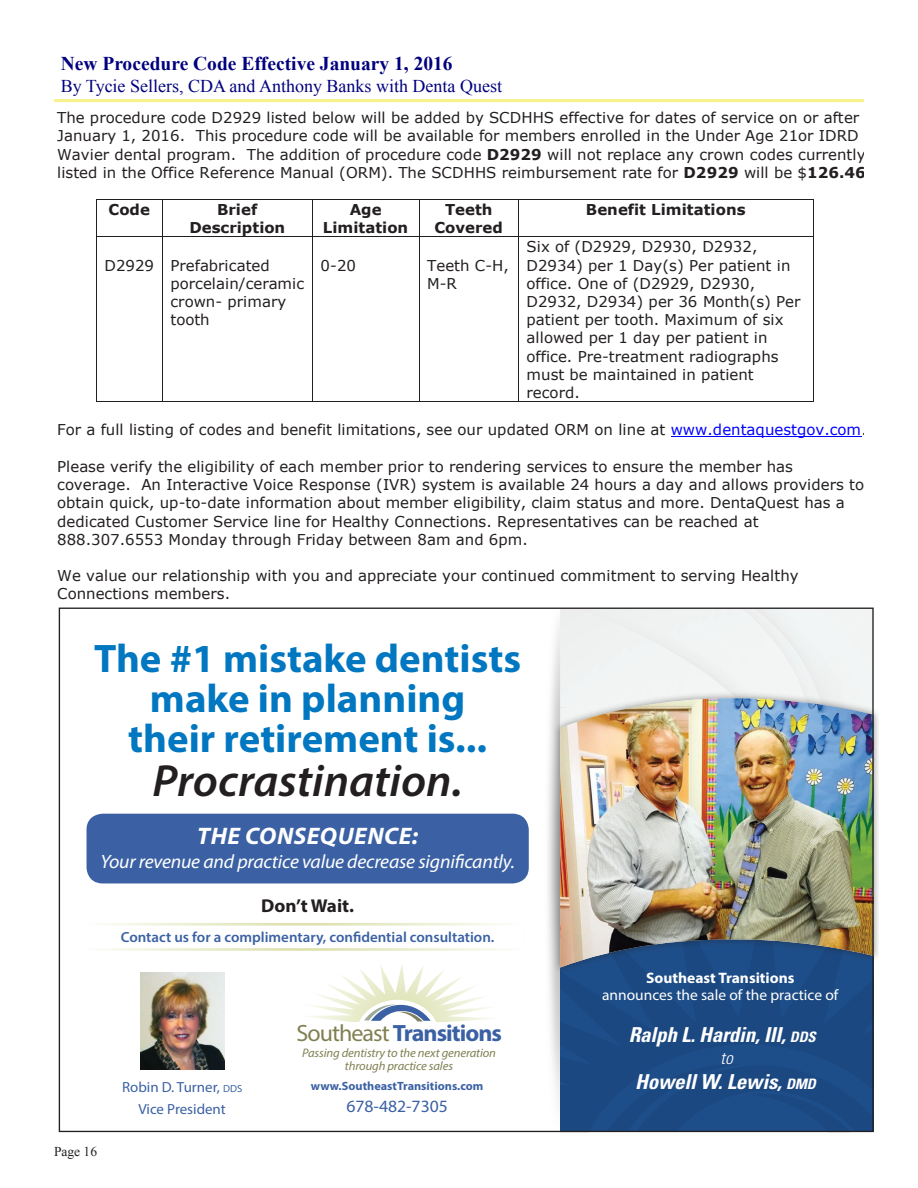
<style>
.page{position:relative;width:918px;height:1188px;background:#fff}
.page>*{position:absolute;margin:0;border:0;box-sizing:border-box;transform-origin:0 0}
.t1{font:italic 600 45.3px "Myriad Pro";color:#231f20}
.t2{font:700 39.9px/39.9px "Myriad Pro";color:#0077c0;text-align:center}
.t3{font:italic 700 24px "Myriad Pro";letter-spacing:.02em;color:#fff}
.t4{font:700 23.55px "Myriad Pro";letter-spacing:-.04em;color:#3b61a4}
.t5{font:italic 700 condensed 20.55px "Univers";letter-spacing:-.01em;color:#fff}
.t6{font:700 19.5px "Times New Roman";color:#00007e}
.t7{font:italic 19.35px "Myriad Pro";letter-spacing:-.01em;color:#fff}
.t8{font:700 18.6px "Myriad Pro";color:#231f20}
.t9{font:18px "Times New Roman";color:#00007e}
.t10{font:17.25px "Myriad Pro";color:#3b61a4}
.t11{font:italic 300 condensed 17.25px "Univers";color:#fff}
.t12{font:15.15px/16.5px "Myriad Pro";color:#fff;text-align:center}
.t13{font:15px/18.3px "Verdana";color:#231f20}
.t14{font:700 15px/18.1px "Verdana";color:#231f20;text-align:center}
.t15{font:600 14.7px "Myriad Pro";color:#3b61a4}
.t16{font:14.7px/21.3px "Myriad Pro";color:#3b61a4;text-align:center}
.t17{font:13.5px "Times New Roman";color:#231f20}
.t18{font:italic 12.3px/12.3px "Myriad Pro";letter-spacing:-.01em;color:#818053;text-align:center}
.t19{font:700 12px "Myriad Pro";color:#3b61a4}
.s1{font-weight:700}
.s2{color:#00f}
.s3{font-size:10.2px}
.s4{font-weight:400;color:#818053}
.s5{font-size:14.4px}
</style>
<div class="page">
<img style="left:543px;top:607px;width:36px;height:495px">
<div style="left:813px;top:648px;width:59px;height:43px;background:#f1f4f4"></div>
<div style="left:753px;top:610px;width:81px;height:72px;background:#f1f4f3"></div>
<svg style="left:560px;top:974px;width:312px;height:156px;background:#1c4a83"></svg>
<div style="left:553px;top:691px;width:325px;height:283px;background:#231f20;opacity:.45"></div>
<img style="left:560px;top:698px;width:312px;height:270px">
<svg style="left:307px;top:964px;width:187px;height:58px"></svg>
<div style="left:87px;top:814px;width:442px;height:69px;background:#3b61a4;border-radius:16px"></div>
<div style="left:81px;top:923px;width:444px;height:28px;border:3px solid #fff"></div>
<img style="left:141px;top:973px;width:83px;height:96px">
<hr style="left:54px;top:99px;width:810px;height:3px;background:#f7f28a">
<hr style="left:97px;top:199px;width:65px;height:1px;background:#231f20">
<hr style="left:163px;top:199px;width:149px;height:1px;background:#231f20">
<hr style="left:313px;top:199px;width:106px;height:1px;background:#231f20">
<hr style="left:419px;top:199px;width:99px;height:1px;background:#231f20">
<hr style="left:519px;top:199px;width:294px;height:1px;background:#231f20">
<hr style="left:96px;top:200px;width:1px;height:36px;background:#231f20">
<hr style="left:162px;top:200px;width:1px;height:36px;background:#231f20">
<hr style="left:312px;top:200px;width:1px;height:36px;background:#231f20">
<hr style="left:419px;top:200px;width:1px;height:36px;background:#231f20">
<hr style="left:518px;top:200px;width:1px;height:36px;background:#231f20">
<hr style="left:813px;top:200px;width:1px;height:36px;background:#231f20">
<hr style="left:97px;top:236px;width:65px;height:1px;background:#231f20">
<hr style="left:163px;top:236px;width:149px;height:1px;background:#231f20">
<hr style="left:313px;top:236px;width:106px;height:1px;background:#231f20">
<hr style="left:419px;top:236px;width:99px;height:1px;background:#231f20">
<hr style="left:519px;top:236px;width:294px;height:1px;background:#231f20">
<hr style="left:96px;top:237px;width:1px;height:164px;background:#231f20">
<hr style="left:97px;top:401px;width:65px;height:1px;background:#231f20">
<hr style="left:162px;top:237px;width:1px;height:164px;background:#231f20">
<hr style="left:163px;top:401px;width:149px;height:1px;background:#231f20">
<hr style="left:312px;top:237px;width:1px;height:164px;background:#231f20">
<hr style="left:313px;top:401px;width:106px;height:1px;background:#231f20">
<hr style="left:419px;top:237px;width:1px;height:164px;background:#231f20">
<hr style="left:419px;top:401px;width:99px;height:1px;background:#231f20">
<hr style="left:518px;top:237px;width:1px;height:164px;background:#231f20">
<hr style="left:519px;top:401px;width:294px;height:1px;background:#231f20">
<hr style="left:813px;top:237px;width:1px;height:164px;background:#231f20">
<hr style="left:671px;top:437px;width:190px;height:1px;background:#00f">
<p class="t6" style="left:61px;top:50px;width:393px">New Procedure Code Effective January 1, 2016</p>
<p class="t9" style="left:61px;top:74px;width:443px">By Tycie Sellers, CDA and Anthony Banks with Denta Quest</p>
<p class="t13" style="left:57px;top:108px;width:810px">The procedure code D2929 listed below will be added by SCDHHS effective for dates of service on or after January 1, 2016. This procedure code will be available for members enrolled in the Under Age 21or IDRD Wavier dental program. The addition of procedure code <span class="s1">D2929</span> will not replace any crown codes currently listed in the Office Reference Manual (ORM). The SCDHHS reimbursement rate for <span class="s1">D2929</span> will be $<span class="s1">126.46</span></p>
<p class="t14" style="left:109px;top:200px;width:43px">Code</p>
<p class="t14" style="left:189px;top:200px;width:97px">Brief<br>Description</p>
<p class="t14" style="left:323px;top:200px;width:87px">Age<br>Limitation</p>
<p class="t14" style="left:434px;top:200px;width:70px">Teeth<br>Covered</p>
<p class="t14" style="left:586px;top:200px;width:161px">Benefit Limitations</p>
<p class="t13" style="left:170px;top:256px;width:135px;text-indent:-66px">D2929 Prefabricated porcelain/ceramic crown- primary tooth</p>
<p class="t13" style="left:321px;top:256px;width:37px">0-20</p>
<p class="t13" style="left:427px;top:256px;width:83px">Teeth C-H,<br>M-R</p>
<p class="t13" style="left:527px;top:237px;width:276px">Six of (D2929, D2930, D2932,<br>D2934) per 1 Day(s) Per patient in office. One of (D2929, D2930,<br>D2932, D2934) per 36 Month(s) Per patient per tooth. Maximum of six allowed per 1 day per patient in office. Pre-treatment radiographs must be maintained in patient record.</p>
<p class="t13" style="left:57px;top:421px;width:811px">For a full listing of codes and benefit limitations, see our updated ORM on line at <span class="s2">www.dentaquestgov.com</span>.</p>
<p class="t13" style="left:57px;top:457px;width:809px">Please verify the eligibility of each member prior to rendering services to ensure the member has coverage. An Interactive Voice Response (IVR) system is available 24 hours a day and allows providers to obtain quick, up-to-date information about member eligibility, claim status and more. DentaQuest has a dedicated Customer Service line for Healthy Connections. Representatives can be reached at 888.307.6553 Monday through Friday between 8am and 6pm.</p>
<p class="t13" style="left:57px;top:566px;width:743px">We value our relationship with you and appreciate your continued commitment to serving Healthy<br>Connections members.</p>
<p class="t2" style="left:94px;top:637px;width:428px">The #1 mistake dentists make in planning<br>their retirement is...</p>
<p class="t1" style="left:153px;top:752px;width:312px">Procrastination.</p>
<p class="t3" style="left:197px;top:820px;width:222px">THE CONSEQUENCE:</p>
<p class="t7" style="left:100px;top:849px;width:416px">Your revenue and practice value decrease significantly.</p>
<p class="t8" style="left:261px;top:893px;width:94px">Don’t Wait.</p>
<p class="t15" style="left:121px;top:927px;width:375px">Contact us for a complimentary, confidential consultation.</p>
<p class="t17" style="left:54px;top:1142px;width:45px">Page 16</p>
<p class="t16" style="left:122px;top:1077px;width:122px">Robin D. Turner, <span class="s3">dds<br></span>Vice President</p>
<p class="t4" style="left:296px;top:1018px;width:207px"><span class="s4">Southeast</span> Transitions</p>
<p class="t18" style="left:302px;top:1047px;width:195px">Passing dentistry to the next generation through practice sales</p>
<p class="t19" style="left:311px;top:1079px;width:174px">www.SoutheastTransitions.com</p>
<p class="t10" style="left:346px;top:1095px;width:103px">678-482-7305</p>
<p class="t12" style="left:602px;top:969px;width:238px"><span class="s1">Southeast Transitions<br></span>announces the sale of the practice of</p>
<p class="t5" style="left:629px;top:1022px;width:188px">Ralph L. Hardin, III, <span class="s5">dds</span></p>
<p class="t5" style="left:635px;top:1069px;width:182px">Howell W. Lewis, <span class="s5">dmd</span></p>
<p class="t11" style="left:720px;top:1048px;width:14px">to</p>
</div>
